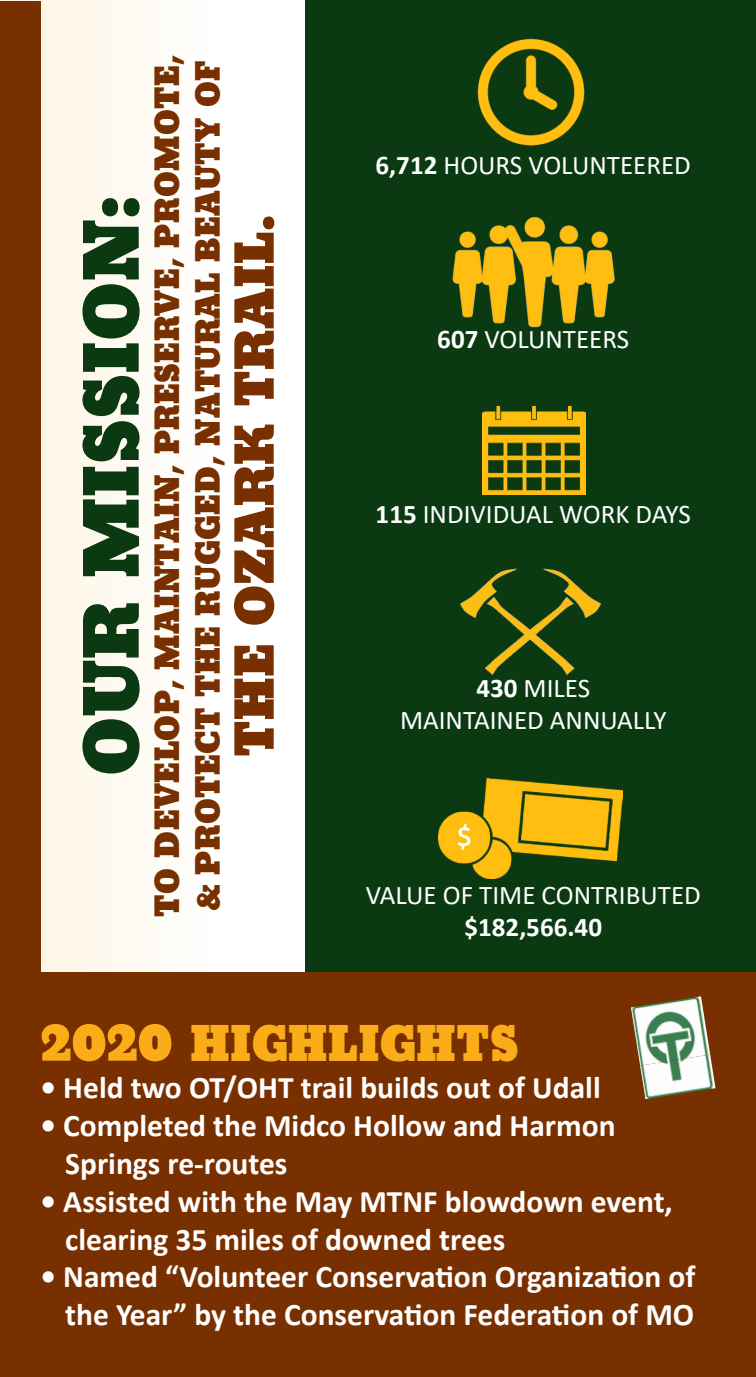
<style>
.page{position:relative;width:756px;height:1377px;background:#fff}
.page>*{position:absolute;margin:0;border:0;box-sizing:border-box;transform-origin:0 0}
.t1{font:700 76.5px "Beton CG Extra";letter-spacing:.015em;color:#0b3a12}
.t2{font:700 54px "Beton CG Extra";letter-spacing:.015em;color:#793000}
.t3{font:700 49.5px "Beton CG Extra";letter-spacing:.015em;color:#faad19}
.t4{font:700 33.75px "Beton CG Extra";letter-spacing:.015em;color:#793000}
.t5{font:700 31.5px "Calibri";color:#fff}
.t6{font:27px "Calibri";color:#fff}
.t7{font:700 27px "Calibri";color:#fff}
.s1{font-weight:700}
.s2{font-size:58.5px}
</style>
<div class="page">
<div style="left:0;top:0;width:209px;height:1377px;background:#fefaf1"></div>
<div style="left:0;top:1px;width:40px;height:1376px;background:#793000"></div>
<div style="left:306px;top:0;width:450px;height:1377px;background:#0b3a12"></div>
<div style="left:0;top:972px;width:756px;height:405px;background:#793000"></div>
<img style="left:483px;top:406px;width:102px;height:89px">
<img style="left:439px;top:778px;width:184px;height:101px">
<img style="left:460px;top:568px;width:141px;height:107px">
<img style="left:452px;top:216px;width:163px;height:112px">
<img style="left:631px;top:996px;width:79px;height:69px">
<img style="left:640px;top:1055px;width:76px;height:44px">
<img style="left:477px;top:38px;width:108px;height:108px">
<p class="t1" style="left:63px;top:776px;width:581px;rotate:-90deg">OUR MISSION:</p>
<p class="t4" style="left:146px;top:917px;width:863px;rotate:-90deg">TO DEVELOP, MAINTAIN, PRESERVE, PROMOTE,</p>
<p class="t4" style="left:186px;top:911px;width:852px;rotate:-90deg">&amp; PROTECT THE RUGGED, NATURAL BEAUTY OF</p>
<p class="t2" style="left:220px;top:757px;width:543px;rotate:-90deg">THE OZARK TRAIL.</p>
<p class="t6" style="left:376px;top:146px;width:317px"><span class="s1">6,712</span> HOURS VOLUNTEERED</p>
<p class="t6" style="left:437px;top:321px;width:193px"><span class="s1">607</span> VOLUNTEERS</p>
<p class="t6" style="left:376px;top:495px;width:317px"><span class="s1">115</span> INDIVIDUAL WORK DAYS</p>
<p class="t6" style="left:476px;top:669px;width:115px"><span class="s1">430</span> MILES</p>
<p class="t6" style="left:400px;top:702px;width:268px">MAINTAINED ANNUALLY</p>
<p class="t6" style="left:366px;top:876px;width:337px">VALUE OF TIME CONTRIBUTED</p>
<p class="t7" style="left:465px;top:908px;width:139px">$182,566.40</p>
<p class="t3" style="left:40px;top:1011px;width:479px"><span class="s2">2020</span> HIGHLIGHTS</p>
<p class="t5" style="left:40px;top:1066px;width:562px">• Held two OT/OHT trail builds out of Udall</p>
<p class="t5" style="left:40px;top:1104px;width:577px">• Completed the Midco Hollow and Harmon</p>
<p class="t5" style="left:65px;top:1141px;width:224px">Springs re-routes</p>
<p class="t5" style="left:40px;top:1179px;width:634px">• Assisted with the May MTNF blowdown event,</p>
<p class="t5" style="left:65px;top:1217px;width:441px">clearing 35 miles of downed trees</p>
<p class="t5" style="left:40px;top:1255px;width:656px">• Named “Volunteer Conservation Organization of</p>
<p class="t5" style="left:65px;top:1293px;width:630px">the Year” by the Conservation Federation of MO</p>
</div>
